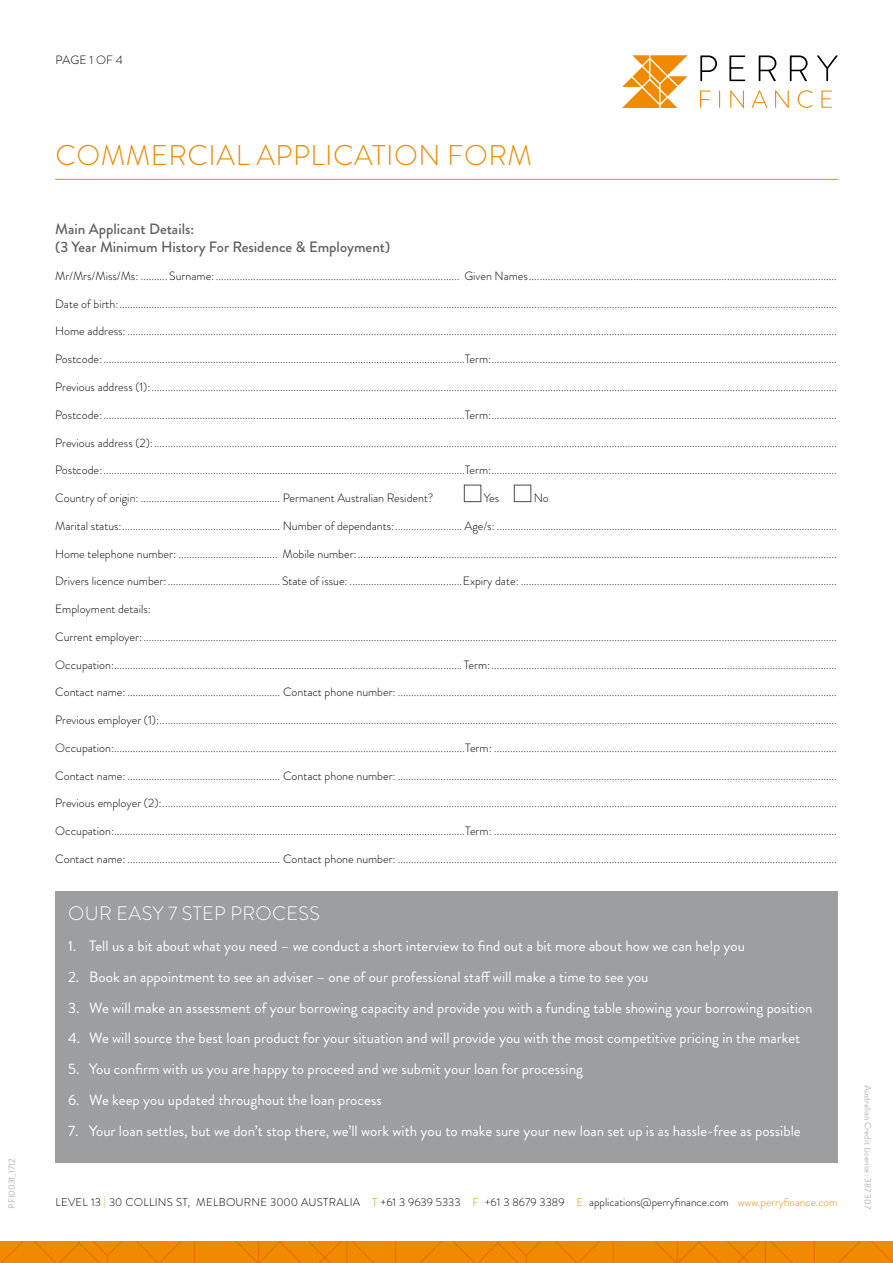
<style>
.page{position:relative;width:893px;height:1263px;background:#fff}
.page>*{position:absolute;margin:0;border:0;box-sizing:border-box;transform-origin:0 0}
.t1{font:300 28.5px "Brandon Grotesque";letter-spacing:.02em;color:#f18a00}
.t2{font:300 19.5px "Brandon Grotesque";letter-spacing:.02em;color:#fff}
.t3{font:15px "Brandon Grotesque";color:#fff}
.t4{font:500 15px/18px "Brandon Grotesque";color:#606163}
.t5{font:300 12px "Brandon Grotesque";color:#000}
.t6{font:300 11.25px "Brandon Grotesque";color:#000}
.t7{font:9px "Brandon Grotesque";color:#b1b3b4}
.s1{color:#f18a00}
</style>
<div class="page">
<hr style="left:55px;top:179px;width:783px;height:1px;background:#f18a00">
<div style="left:55px;top:891px;width:783px;height:271px;background:#9c9e9f"></div>
<div style="left:464px;top:485px;width:17px;height:17px;border:1px solid #4b4b4d"></div>
<div style="left:514px;top:485px;width:17px;height:17px;border:1px solid #4b4b4d"></div>
<svg style="left:700px;top:55px;width:17px;height:26px"></svg>
<svg style="left:729px;top:55px;width:16px;height:26px"></svg>
<svg style="left:759px;top:55px;width:17px;height:26px"></svg>
<svg style="left:790px;top:55px;width:18px;height:26px"></svg>
<svg style="left:817px;top:55px;width:21px;height:26px"></svg>
<svg style="left:700px;top:91px;width:10px;height:17px"></svg>
<svg style="left:719px;top:91px;width:1px;height:17px"></svg>
<svg style="left:730px;top:90px;width:14px;height:18px"></svg>
<svg style="left:751px;top:90px;width:16px;height:18px"></svg>
<svg style="left:775px;top:90px;width:14px;height:18px"></svg>
<svg style="left:798px;top:90px;width:15px;height:18px"></svg>
<svg style="left:821px;top:91px;width:11px;height:17px"></svg>
<svg style="left:622px;top:55px;width:65px;height:53px"></svg>
<div style="left:0;top:1242px;width:893px;height:21px;background:#f18a00"></div>
<p class="t7" style="left:6px;top:1209px;width:52px;rotate:-90deg">PFI0031_1712</p>
<p class="t5" style="left:55px;top:51px;width:69px">PAGE 1 OF 4</p>
<h1 class="t1" style="left:55px;top:135px;width:478px">COMMERCIAL APPLICATION FORM</h1>
<p class="t4" style="left:55px;top:220px;width:336px">Main Applicant Details:<br>(3 Year Minimum History For Residence &amp; Employment)</p>
<p class="t5" style="left:55px;top:268px;width:783px">Mr/Mrs/Miss/Ms: ..........Surname:........................................................................................... Given Names...................................................................................................................</p>
<p class="t5" style="left:55px;top:295px;width:783px">Date of birth:............................................................................................................................................................................................................................................................................</p>
<p class="t5" style="left:55px;top:323px;width:783px">Home address: .........................................................................................................................................................................................................................................................................</p>
<p class="t5" style="left:55px;top:351px;width:783px">Postcode:.......................................................................................................................................Term:.................................................................................................................................</p>
<p class="t5" style="left:55px;top:379px;width:783px">Previous address (1):................................................................................................................................................................................................................................................................</p>
<p class="t5" style="left:55px;top:406px;width:783px">Postcode:.......................................................................................................................................Term:.................................................................................................................................</p>
<p class="t5" style="left:55px;top:434px;width:783px">Previous address (2):...............................................................................................................................................................................................................................................................</p>
<p class="t5" style="left:55px;top:462px;width:783px">Postcode:.......................................................................................................................................Term:.................................................................................................................................</p>
<p class="t5" style="left:55px;top:490px;width:380px">Country of origin: .................................................... Permanent Australian Resident?</p>
<p class="t5" style="left:484px;top:490px;width:17px">Yes</p>
<p class="t5" style="left:534px;top:490px;width:16px">No</p>
<p class="t5" style="left:55px;top:517px;width:783px">Marital status:........................................................... Number of dependants:......................... Age/s: ...............................................................................................................................</p>
<p class="t5" style="left:55px;top:545px;width:783px">Home telephone number: ..................................... Mobile number:...................................................................................................................................................................................</p>
<p class="t5" style="left:55px;top:573px;width:783px">Drivers licence number:.......................................... State of issue: ..........................................Expiry date: ......................................................................................................................</p>
<p class="t5" style="left:55px;top:601px;width:97px">Employment details:</p>
<p class="t5" style="left:55px;top:628px;width:783px">Current employer:...................................................................................................................................................................................................................................................................</p>
<p class="t5" style="left:55px;top:656px;width:783px">Occupation:.................................................................................................................................. Term:.................................................................................................................................</p>
<p class="t5" style="left:55px;top:684px;width:783px">Contact name: ......................................................... Contact phone number: ....................................................................................................................................................................</p>
<p class="t5" style="left:55px;top:712px;width:783px">Previous employer (1):.............................................................................................................................................................................................................................................................</p>
<p class="t5" style="left:55px;top:739px;width:783px">Occupation:...................................................................................................................................Term: ................................................................................................................................</p>
<p class="t5" style="left:55px;top:767px;width:783px">Contact name: ......................................................... Contact phone number: ....................................................................................................................................................................</p>
<p class="t5" style="left:55px;top:795px;width:783px">Previous employer (2):............................................................................................................................................................................................................................................................</p>
<p class="t5" style="left:55px;top:823px;width:783px">Occupation:...................................................................................................................................Term: ................................................................................................................................</p>
<p class="t5" style="left:55px;top:850px;width:783px">Contact name: ......................................................... Contact phone number: ....................................................................................................................................................................</p>
<h2 class="t2" style="left:68px;top:900px;width:254px">OUR EASY 7 STEP PROCESS</h2>
<p class="t3" style="left:68px;top:935px;width:678px">1. Tell us a bit about what you need – we conduct a short interview to find out a bit more about how we can help you</p>
<p class="t3" style="left:68px;top:966px;width:582px">2. Book an appointment to see an adviser – one of our professional staff will make a time to see you</p>
<p class="t3" style="left:68px;top:997px;width:746px">3. We will make an assessment of your borrowing capacity and provide you with a funding table showing your borrowing position</p>
<p class="t3" style="left:68px;top:1028px;width:734px">4. We will source the best loan product for your situation and will provide you with the most competitive pricing in the market</p>
<p class="t3" style="left:68px;top:1058px;width:516px">5. You confirm with us you are happy to proceed and we submit your loan for processing</p>
<p class="t3" style="left:68px;top:1089px;width:315px">6. We keep you updated throughout the loan process</p>
<p class="t3" style="left:68px;top:1120px;width:734px">7. Your loan settles, but we don’t stop there, we’ll work with you to make sure your new loan set up is as hassle-free as possible</p>
<p class="t6" style="left:55px;top:1194px;width:784px">LEVEL 13 <span class="s1">|</span> 30 COLLINS ST, MELBOURNE 3000 AUSTRALIA <span class="s1">T</span> +61 3 9639 5333 <span class="s1">F</span> +61 3 8679 3389 <span class="s1">E</span> applications@perryfinance.com <span class="s1">www.perryfinance.com</span></p>
<p class="t7" style="left:874px;top:1084px;width:126px;rotate:90deg">Australian Credit Licence: 387 307</p>
</div>
